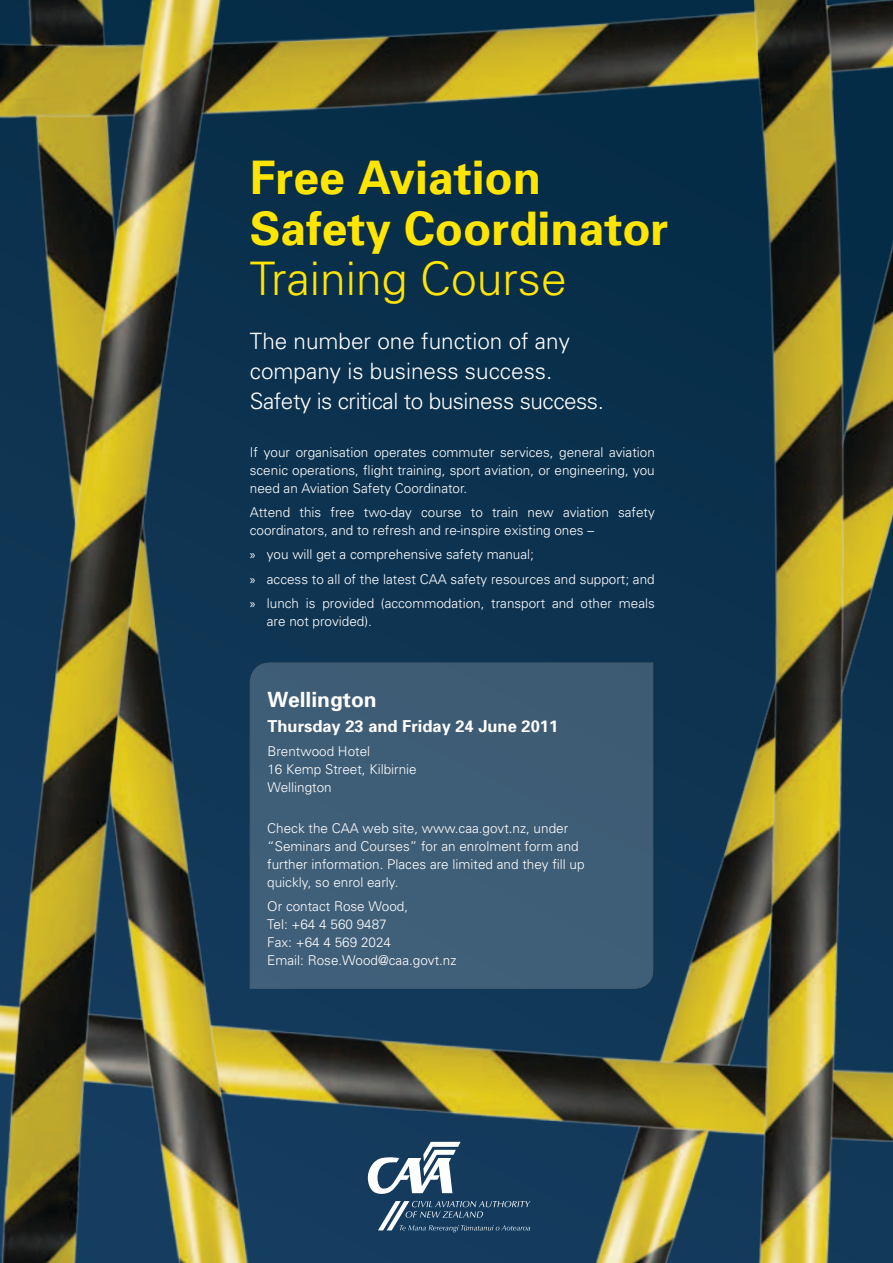
<style>
.page{position:relative;width:893px;height:1263px;background:#fff}
.page>*{position:absolute;margin:0;border:0;box-sizing:border-box;transform-origin:0 0}
.t1{font:700 46.2px/50.2px "Univers";color:#ffe500}
.t2{font:300 46.2px "Univers";color:#ffe500}
.t3{font:300 22.5px/30px "Univers";color:#fff}
.t4{font:700 21px "Univers";color:#fff}
.t5{font:700 16.5px "Univers";color:#fff}
.t6{font:300 13.5px/18px "Univers";color:#fff}
.s1{font-family:"Myriad Pro";font-weight:400}
</style>
<div class="page">
<svg style="left:272px;top:153px;width:297px;height:1110px;background:#0b324f"></svg>
<div style="left:272px;top:662px;width:297px;height:316px;background:#3e5d76"></div>
<img style="left:569px;top:153px;width:324px;height:1110px">
<img style="left:272px;top:978px;width:621px;height:194px">
<img style="left:246px;top:153px;width:26px;height:1110px">
<img style="left:246px;top:0;width:647px;height:153px">
<img style="left:707px;top:0;width:183px;height:1263px">
<img style="left:0;top:0;width:246px;height:1263px">
<svg style="left:366px;top:1142px;width:95px;height:52px"></svg>
<svg style="left:378px;top:1201px;width:153px;height:31px;background:#375875"></svg>
<h1 class="t1" style="left:250px;top:151px;width:420px">Free Aviation<br>Safety Coordinator</h1>
<h1 class="t2" style="left:250px;top:251px;width:318px">Training Course</h1>
<h2 class="t3" style="left:250px;top:325px;width:356px">The number one function of any company is business success.<br>Safety is critical to business success.</h2>
<p class="t6" style="left:250px;top:442px;width:407px;text-align:justify">If your organisation operates commuter services, general aviation scenic operations, flight training, sport aviation, or engineering, you need an Aviation Safety Coordinator.</p>
<p class="t6" style="left:250px;top:503px;width:407px">Attend this free two-day course to train new aviation safety coordinators, and to refresh and re-inspire existing ones –</p>
<p class="t6" style="left:250px;top:542px;width:407px;line-height:24.5px"><span class="s1">»</span> you will get a comprehensive safety manual;<br><span class="s1">»</span> access to all of the latest CAA safety resources and support; and <span class="s1">»</span> lunch is provided (accommodation, transport and other meals</p>
<p class="t6" style="left:267px;top:612px;width:107px">are not provided).</p>
<h3 class="t4" style="left:267px;top:686px;width:111px">Wellington</h3>
<p class="t5" style="left:267px;top:715px;width:292px">Thursday 23 and Friday 24 June 2011</p>
<p class="t6" style="left:267px;top:742px;width:151px">Brentwood Hotel<br>16 Kemp Street, Kilbirnie<br>Wellington</p>
<p class="t6" style="left:267px;top:819px;width:319px">Check the CAA web site, www.caa.govt.nz, under “Seminars and Courses” for an enrolment form and further information. Places are limited and they fill up quickly, so enrol early.</p>
<p class="t6" style="left:267px;top:897px;width:191px">Or contact Rose Wood,<br>Tel: +64 4 560 9487<br>Fax: +64 4 569 2024<br>Email: Rose.Wood@caa.govt.nz</p>
</div>
